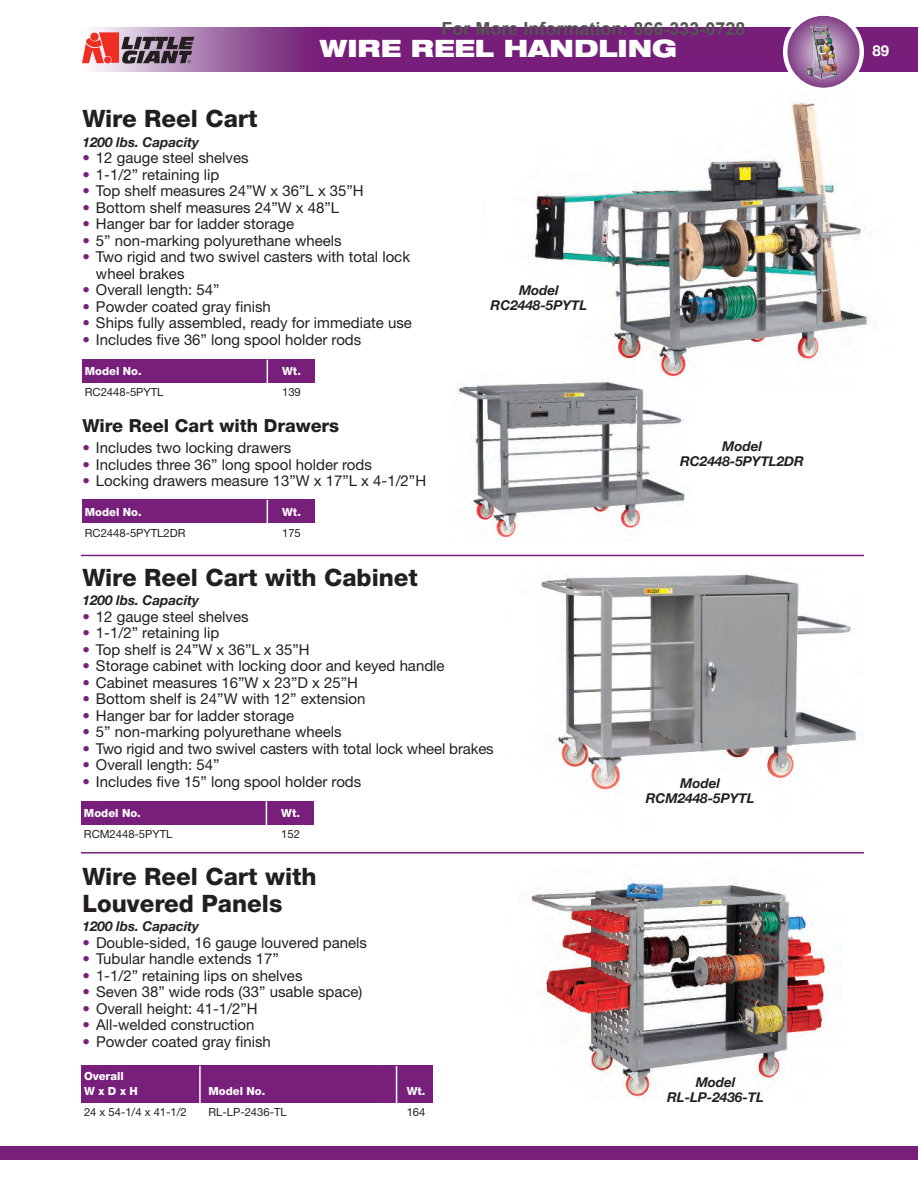
<style>
.page{position:relative;width:918px;height:1188px;background:#fff}
.page>*{position:absolute;margin:0;border:0;box-sizing:border-box;transform-origin:0 0}
.t1{font:800 24px/27px "Helvetica Neue";color:#231f20}
.t2{font:900 expanded 24px "Helvetica Neue";color:#fff}
.t3{font:700 18px "Arial";color:#545454}
.t4{font:800 18px "Helvetica Neue";color:#231f20}
.t5{font:15px/16.5px "Helvetica Neue";color:#231f20}
.t6{font:700 15px "Helvetica Neue";color:#fff}
.t7{font:italic 700 13.5px/15px "Helvetica Neue";color:#231f20;text-align:center}
.t8{font:11.25px "Helvetica Neue";color:#231f20}
.t9{font:800 11.25px/15px "Helvetica Neue";color:#fff}
.s1{color:#771f7a}
</style>
<div class="page">
<img style="left:532px;top:102px;width:338px;height:270px">
<img style="left:457px;top:372px;width:229px;height:166px">
<div style="left:82px;top:360px;width:232px;height:23px;background:#771f7a"></div>
<hr style="left:267px;top:360px;width:1px;height:42px;background:#fff">
<div style="left:82px;top:500px;width:232px;height:23px;background:#771f7a"></div>
<hr style="left:267px;top:500px;width:1px;height:43px;background:#fff">
<hr style="left:81px;top:555px;width:783px;height:1px;background:#771f7a">
<img style="left:541px;top:574px;width:316px;height:216px">
<div style="left:81px;top:801px;width:232px;height:24px;background:#771f7a"></div>
<hr style="left:266px;top:801px;width:1px;height:43px;background:#fff">
<img style="left:92px;top:27px;width:826px;height:45px">
<svg style="left:82px;top:32px;width:112px;height:32px;background:#a0676f"></svg>
<svg style="left:783px;top:15px;width:81px;height:73px"></svg>
<img style="left:816px;top:35px;width:17px;height:31px">
<div style="left:0;top:1146px;width:918px;height:14px;background:#771f7a"></div>
<img style="left:531px;top:879px;width:298px;height:221px">
<hr style="left:81px;top:852px;width:783px;height:2px;background:#771f7a">
<div style="left:81px;top:1066px;width:351px;height:37px;background:#771f7a"></div>
<hr style="left:199px;top:1066px;width:2px;height:47px;background:#fff">
<hr style="left:396px;top:1066px;width:1px;height:45px;background:#fff">
<p class="t3" style="left:441px;top:19px;width:306px">For More Information: 866-333-0728</p>
<h1 class="t2" style="left:319px;top:40px;width:359px">WIRE REEL HANDLING</h1>
<p class="t6" style="left:873px;top:42px;width:18px">89</p>
<h1 class="t1" style="left:82px;top:107px;width:176px">Wire Reel Cart</h1>
<p class="t7" style="left:82px;top:134px;width:118px">1200 lbs. Capacity</p>
<p class="t5" style="left:82px;top:151px;width:168px"><span class="s1">•</span> 12 gauge steel shelves</p>
<p class="t5" style="left:82px;top:168px;width:138px"><span class="s1">•</span> 1-1/2” retaining lip</p>
<p class="t5" style="left:82px;top:184px;width:283px"><span class="s1">•</span> Top shelf measures 24”W x 36”L x 35”H</p>
<p class="t5" style="left:82px;top:201px;width:258px"><span class="s1">•</span> Bottom shelf measures 24”W x 48”L</p>
<p class="t5" style="left:82px;top:217px;width:213px"><span class="s1">•</span> Hanger bar for ladder storage</p>
<p class="t5" style="left:82px;top:234px;width:261px"><span class="s1">•</span> 5” non-marking polyurethane wheels</p>
<p class="t5" style="left:96px;top:250px;width:316px;text-indent:-14px"><span class="s1">•</span> Two rigid and two swivel casters with total lock wheel brakes</p>
<p class="t5" style="left:82px;top:283px;width:139px"><span class="s1">•</span> Overall length: 54”</p>
<p class="t5" style="left:82px;top:300px;width:190px"><span class="s1">•</span> Powder coated gray finish</p>
<p class="t5" style="left:82px;top:316px;width:331px"><span class="s1">•</span> Ships fully assembled, ready for immediate use</p>
<p class="t5" style="left:82px;top:333px;width:280px"><span class="s1">•</span> Includes five 36” long spool holder rods</p>
<p class="t9" style="left:85px;top:365px;width:58px">Model No.</p>
<p class="t9" style="left:282px;top:365px;width:20px">Wt.</p>
<p class="t8" style="left:85px;top:388px;width:80px">RC2448-5PYTL</p>
<p class="t8" style="left:282px;top:388px;width:20px">139</p>
<p class="t4" style="left:82px;top:419px;width:258px">Wire Reel Cart with Drawers</p>
<p class="t5" style="left:82px;top:441px;width:210px"><span class="s1">•</span> Includes two locking drawers</p>
<p class="t5" style="left:82px;top:457px;width:291px"><span class="s1">•</span> Includes three 36” long spool holder rods</p>
<p class="t5" style="left:82px;top:474px;width:345px"><span class="s1">•</span> Locking drawers measure 13”W x 17”L x 4-1/2”H</p>
<p class="t9" style="left:85px;top:505px;width:58px">Model No.</p>
<p class="t9" style="left:282px;top:505px;width:20px">Wt.</p>
<p class="t8" style="left:85px;top:529px;width:102px">RC2448-5PYTL2DR</p>
<p class="t8" style="left:282px;top:529px;width:20px">175</p>
<p class="t7" style="left:491px;top:283px;width:98px">Model<br>RC2448-5PYTL</p>
<h1 class="t1" style="left:82px;top:566px;width:337px">Wire Reel Cart with Cabinet</h1>
<p class="t7" style="left:82px;top:593px;width:118px">1200 lbs. Capacity</p>
<p class="t5" style="left:82px;top:610px;width:168px"><span class="s1">•</span> 12 gauge steel shelves</p>
<p class="t5" style="left:82px;top:626px;width:138px"><span class="s1">•</span> 1-1/2” retaining lip</p>
<p class="t5" style="left:82px;top:643px;width:229px"><span class="s1">•</span> Top shelf is 24”W x 36”L x 35”H</p>
<p class="t5" style="left:82px;top:659px;width:364px"><span class="s1">•</span> Storage cabinet with locking door and keyed handle</p>
<p class="t5" style="left:82px;top:676px;width:277px"><span class="s1">•</span> Cabinet measures 16”W x 23”D x 25”H</p>
<p class="t5" style="left:82px;top:692px;width:284px"><span class="s1">•</span> Bottom shelf is 24”W with 12” extension</p>
<p class="t5" style="left:82px;top:709px;width:213px"><span class="s1">•</span> Hanger bar for ladder storage</p>
<p class="t5" style="left:82px;top:725px;width:261px"><span class="s1">•</span> 5” non-marking polyurethane wheels</p>
<p class="t5" style="left:82px;top:742px;width:413px"><span class="s1">•</span> Two rigid and two swivel casters with total lock wheel brakes</p>
<p class="t5" style="left:82px;top:758px;width:139px"><span class="s1">•</span> Overall length: 54”</p>
<p class="t5" style="left:82px;top:775px;width:280px"><span class="s1">•</span> Includes five 15” long spool holder rods</p>
<p class="t9" style="left:84px;top:806px;width:58px">Model No.</p>
<p class="t9" style="left:281px;top:806px;width:20px">Wt.</p>
<p class="t8" style="left:84px;top:830px;width:90px">RCM2448-5PYTL</p>
<p class="t8" style="left:281px;top:830px;width:20px">152</p>
<h1 class="t1" style="left:82px;top:865px;width:236px">Wire Reel Cart with<br>Louvered Panels</h1>
<p class="t7" style="left:82px;top:919px;width:118px">1200 lbs. Capacity</p>
<p class="t5" style="left:82px;top:936px;width:286px"><span class="s1">•</span> Double-sided, 16 gauge louvered panels</p>
<p class="t5" style="left:82px;top:952px;width:198px"><span class="s1">•</span> Tubular handle extends 17”</p>
<p class="t5" style="left:82px;top:969px;width:222px"><span class="s1">•</span> 1-1/2” retaining lips on shelves</p>
<p class="t5" style="left:82px;top:985px;width:281px"><span class="s1">•</span> Seven 38” wide rods (33” usable space)</p>
<p class="t5" style="left:82px;top:1002px;width:177px"><span class="s1">•</span> Overall height: 41-1/2”H</p>
<p class="t5" style="left:82px;top:1018px;width:174px"><span class="s1">•</span> All-welded construction</p>
<p class="t5" style="left:82px;top:1035px;width:190px"><span class="s1">•</span> Powder coated gray finish</p>
<p class="t9" style="left:84px;top:1070px;width:55px">Overall<br>W x D x H</p>
<p class="t9" style="left:209px;top:1085px;width:58px">Model No.</p>
<p class="t9" style="left:407px;top:1085px;width:20px">Wt.</p>
<p class="t8" style="left:84px;top:1108px;width:104px">24 x 54-1/4 x 41-1/2</p>
<p class="t8" style="left:209px;top:1108px;width:80px">RL-LP-2436-TL</p>
<p class="t8" style="left:407px;top:1108px;width:20px">164</p>
<p class="t7" style="left:680px;top:438px;width:125px">Model<br>RC2448-5PYTL2DR</p>
<p class="t7" style="left:646px;top:775px;width:110px">Model<br>RCM2448-5PYTL</p>
<p class="t7" style="left:667px;top:1075px;width:98px">Model<br>RL-LP-2436-TL</p>
</div>
